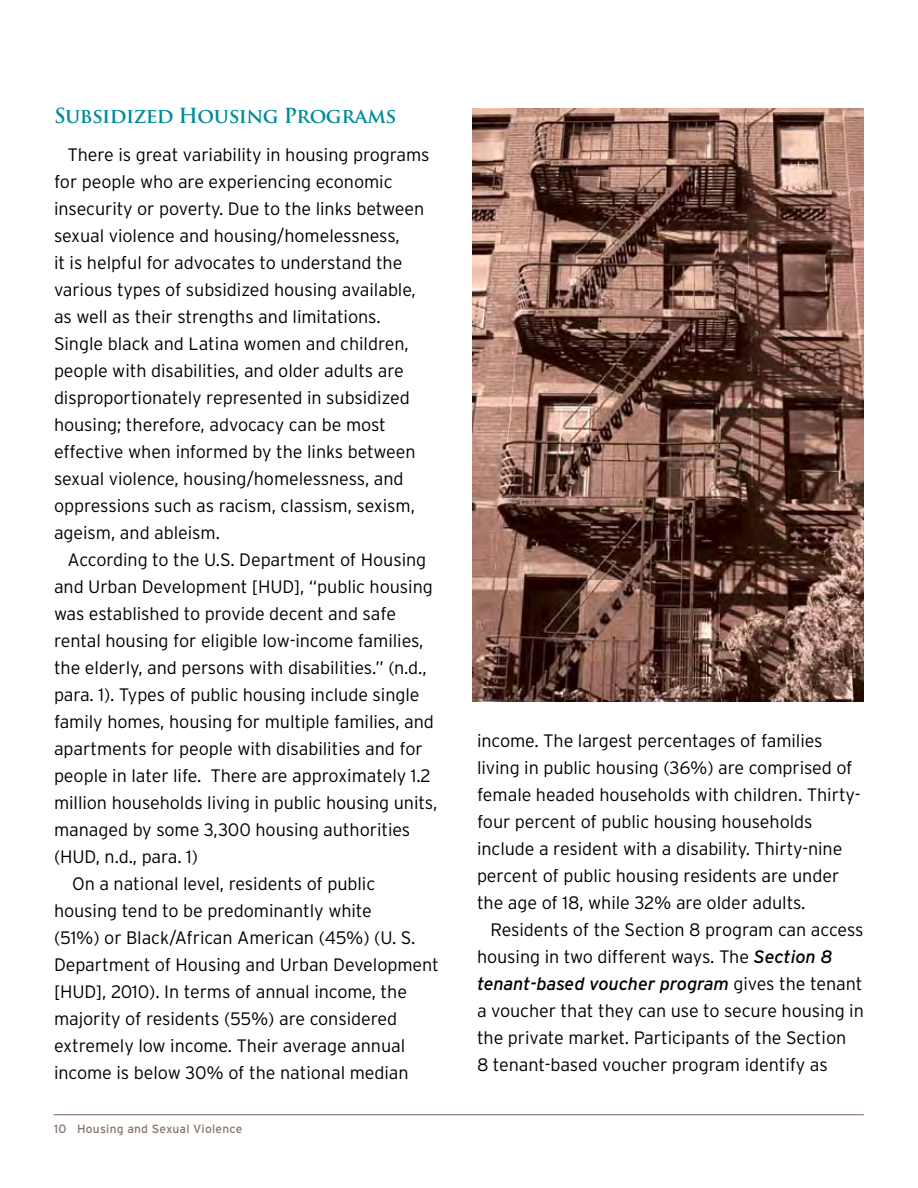
<style>
.page{position:relative;width:918px;height:1188px;background:#fff}
.page>*{position:absolute;margin:0;border:0;box-sizing:border-box;transform-origin:0 0}
.t1{font:700 20.25px "Trajan Pro";letter-spacing:-.025em;color:#008c99}
.t2{font:300 18px/27px "Interstate";letter-spacing:-.005em;color:#000}
.t3{font:12px "Interstate";letter-spacing:.02em;color:#88746a}
.s1{font-weight:400;font-style:italic}
</style>
<div class="page">
<hr style="left:54px;top:1114px;width:810px;height:1px;background:#88746a">
<img style="left:472px;top:108px;width:392px;height:594px">
<h3 class="t1" style="left:54px;top:103px;width:344px">Subsidized Housing Programs</h3>
<p class="t2" style="left:54px;top:141px;width:377px;text-indent:14px">There is great variability in housing programs for people who are experiencing economic insecurity or poverty. Due to the links between sexual violence and housing/homelessness,<br>it is helpful for advocates to understand the various types of subsidized housing available, as well as their strengths and limitations.<br>Single black and Latina women and children, people with disabilities, and older adults are disproportionately represented in subsidized housing; therefore, advocacy can be most effective when informed by the links between sexual violence, housing/homelessness, and oppressions such as racism, classism, sexism, ageism, and ableism.</p>
<p class="t2" style="left:54px;top:546px;width:385px;text-indent:14px">According to the U.S. Department of Housing and Urban Development [HUD], “public housing was established to provide decent and safe rental housing for eligible low-income families, the elderly, and persons with disabilities.” (n.d., para. 1). Types of public housing include single family homes, housing for multiple families, and apartments for people with disabilities and for people in later life. There are approximately 1.2 million households living in public housing units, managed by some 3,300 housing authorities (HUD, n.d., para. 1)</p>
<p class="t2" style="left:54px;top:870px;width:386px;text-indent:18px">On a national level, residents of public housing tend to be predominantly white<br>(51%) or Black/African American (45%) (U. S.<br>Department of Housing and Urban Development [HUD], 2010). In terms of annual income, the majority of residents (55%) are considered extremely low income. Their average annual income is below 30% of the national median</p>
<p class="t3" style="left:54px;top:1122px;width:190px">10 Housing and Sexual Violence</p>
<p class="t2" style="left:477px;top:727px;width:385px">income. The largest percentages of families living in public housing (36%) are comprised of female headed households with children. Thirty&shy;four percent of public housing households include a resident with a disability. Thirty-nine percent of public housing residents are under the age of 18, while 32% are older adults.</p>
<p class="t2" style="left:477px;top:916px;width:388px;text-indent:14px">Residents of the Section 8 program can access housing in two different ways. The <span class="s1">Section 8 tenant-based voucher program</span> gives the tenant a voucher that they can use to secure housing in the private market. Participants of the Section<br>8 tenant-based voucher program identify as</p>
</div>
